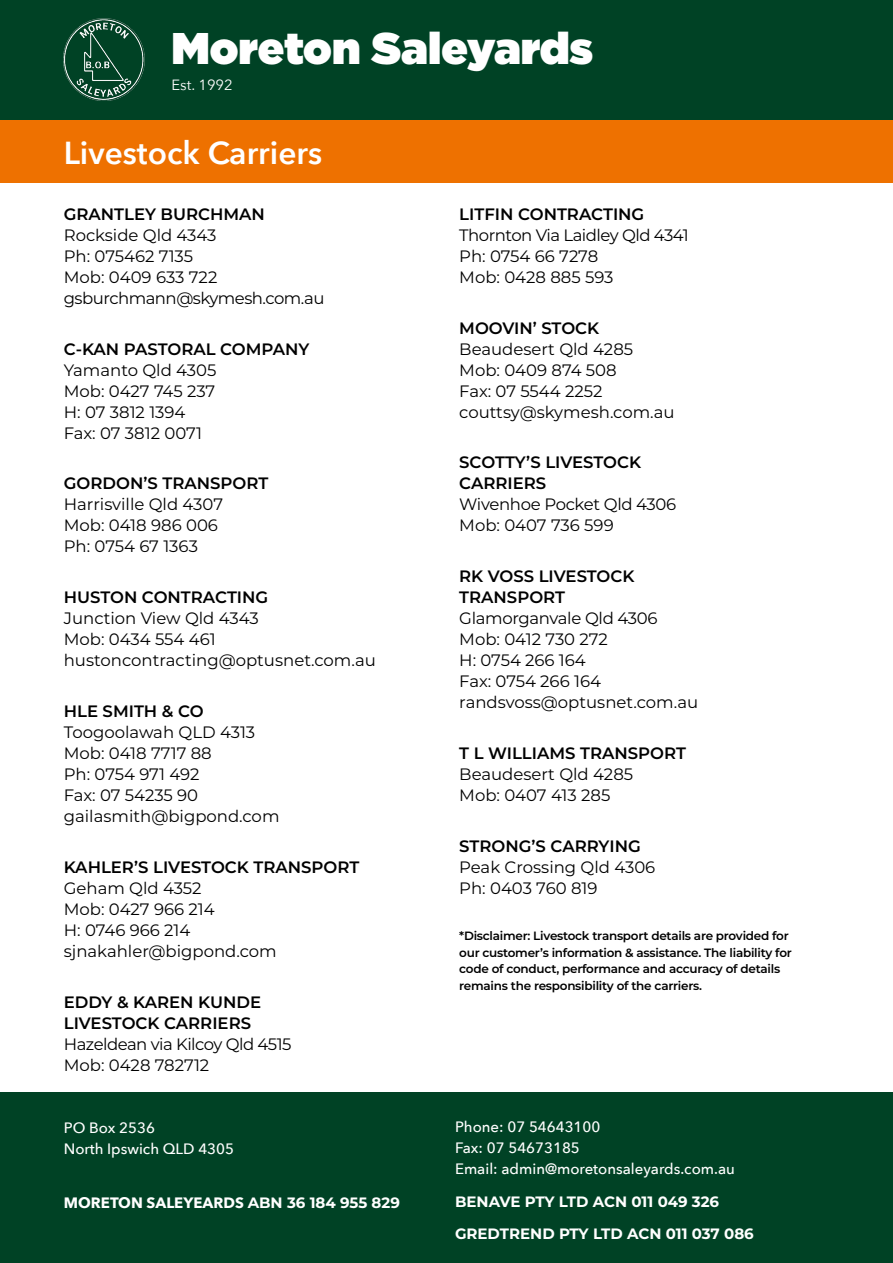
<style>
.page{position:relative;width:893px;height:1263px;background:#fff}
.page>*{position:absolute;margin:0;border:0;box-sizing:border-box;transform-origin:0 0}
.t1{font:900 44.25px "Gotham";color:#fff}
.t2{font:600 31.65px "Avenir Next";color:#fff}
.Livestock_Carrier_Re{font:16.5px/21px "Montserrat";color:#000}
.Livestock_Carrier_Se{font:600 16.5px/21px "Montserrat";color:#000}
.Livestock_Carrier_Re-2{font:16.5px/21px "Montserrat";letter-spacing:-.03em;color:#000}
.Livestock_Carrier_Re-3{font:16.5px/21px "Montserrat";letter-spacing:-.02em;color:#000}
.t3{font:500 15px/21px "Avenir Next";color:#fff}
.t4{font:700 15px "Montserrat";color:#fff}
.t5{font:700 15px "Avenir Next";color:#fff}
.t6{font:14.7px "Avenir Next";color:#fff}
.Livestock_Carrier_Re-4{font:600 12px/16.5px "Montserrat";letter-spacing:-.02em;color:#000}
.s1{font-family:"Montserrat"}
</style>
<div class="page">
<div style="left:0;top:119px;width:893px;height:63px;background:#ee7100"></div>
<div style="left:0;top:0;width:893px;height:119px;background:#004225"></div>
<img style="left:64px;top:19px;width:81px;height:82px">
<div style="left:0;top:1093px;width:893px;height:170px;background:#004225"></div>
<p class="t1" style="left:171px;top:17px;width:423px">Moreton Saleyards</p>
<p class="t6" style="left:171px;top:76px;width:63px">Est. 1992</p>
<p class="t2" style="left:64px;top:125px;width:260px">Livestock Carriers</p>
<p class="Livestock_Carrier_Se" style="left:64px;top:203px;width:203px">GRANTLEY BURCHMAN</p>
<p class="Livestock_Carrier_Re" style="left:64px;top:224px;width:262px">Rockside Qld 4343<br>Ph: 075462 7135<br>Mob: 0409 633 722 gsburchmann@skymesh.com.au</p>
<p class="Livestock_Carrier_Se" style="left:64px;top:338px;width:247px">C-KAN PASTORAL COMPANY</p>
<p class="Livestock_Carrier_Re" style="left:64px;top:359px;width:154px">Yamanto Qld 4305<br>Mob: 0427 745 237<br>H: 07 3812 1394<br>Fax: 07 3812 0071</p>
<p class="Livestock_Carrier_Se" style="left:64px;top:472px;width:206px">GORDON’S TRANSPORT</p>
<p class="Livestock_Carrier_Re" style="left:64px;top:493px;width:161px">Harrisville Qld 4307<br>Mob: 0418 986 006<br>Ph: 0754 67 1363</p>
<p class="Livestock_Carrier_Se" style="left:64px;top:586px;width:206px">HUSTON CONTRACTING</p>
<p class="Livestock_Carrier_Re" style="left:64px;top:607px;width:314px">Junction View Qld 4343<br>Mob: 0434 554 461 hustoncontracting@optusnet.com.au</p>
<p class="Livestock_Carrier_Se" style="left:64px;top:700px;width:141px">HLE SMITH &amp; CO</p>
<p class="Livestock_Carrier_Re" style="left:64px;top:721px;width:217px">Toogoolawah QLD 4313<br>Mob: 0418 7717 88<br>Ph: 0754 971 492<br>Fax: 07 54235 90 gailasmith@bigpond.com</p>
<p class="Livestock_Carrier_Se" style="left:64px;top:856px;width:297px">KAHLER’S LIVESTOCK TRANSPORT</p>
<p class="Livestock_Carrier_Re" style="left:64px;top:877px;width:214px">Geham Qld 4352<br>Mob: 0427 966 214<br>H: 0746 966 214 sjnakahler@bigpond.com</p>
<p class="Livestock_Carrier_Se" style="left:64px;top:990px;width:199px">EDDY &amp; KAREN KUNDE<br>LIVESTOCK CARRIERS</p>
<p class="Livestock_Carrier_Re-2" style="left:64px;top:1033px;width:229px">Hazeldean via Kilcoy Qld 4515<br>Mob: 0428 782712</p>
<p class="Livestock_Carrier_Se" style="left:459px;top:203px;width:187px">LITFIN CONTRACTING</p>
<p class="Livestock_Carrier_Re-2" style="left:459px;top:224px;width:231px">Thornton Via Laidley Qld 4341<br>Ph: 0754 66 7278<br>Mob: 0428 885 593</p>
<p class="Livestock_Carrier_Se" style="left:459px;top:317px;width:142px">MOOVIN’ STOCK</p>
<p class="Livestock_Carrier_Re" style="left:459px;top:338px;width:217px">Beaudesert Qld 4285<br>Mob: 0409 874 508<br>Fax: 07 5544 2252 couttsy@skymesh.com.au</p>
<p class="Livestock_Carrier_Se" style="left:459px;top:451px;width:183px">SCOTTY’S LIVESTOCK<br>CARRIERS</p>
<p class="Livestock_Carrier_Re-3" style="left:459px;top:493px;width:218px">Wivenhoe Pocket Qld 4306<br>Mob: 0407 736 599</p>
<p class="Livestock_Carrier_Se" style="left:459px;top:565px;width:177px">RK VOSS LIVESTOCK<br>TRANSPORT</p>
<p class="Livestock_Carrier_Re" style="left:459px;top:607px;width:240px">Glamorganvale Qld 4306<br>Mob: 0412 730 272<br>H: 0754 266 164<br>Fax: 0754 266 164 randsvoss@optusnet.com.au</p>
<p class="Livestock_Carrier_Se" style="left:459px;top:742px;width:228px">T L WILLIAMS TRANSPORT</p>
<p class="Livestock_Carrier_Re" style="left:459px;top:763px;width:175px">Beaudesert Qld 4285<br>Mob: 0407 413 285</p>
<p class="Livestock_Carrier_Se" style="left:459px;top:835px;width:183px">STRONG’S CARRYING</p>
<p class="Livestock_Carrier_Re" style="left:459px;top:856px;width:198px">Peak Crossing Qld 4306<br>Ph: 0403 760 819</p>
<p class="Livestock_Carrier_Re-4" style="left:459px;top:927px;width:334px">*Disclaimer: Livestock transport details are provided for our customer’s information &amp; assistance. The liability for code of conduct, performance and accuracy of details remains the responsibility of the carriers.</p>
<p class="t3" style="left:64px;top:1117px;width:172px">PO Box 2536<br>North Ipswich QLD 4305</p>
<p class="t3" style="left:455px;top:1115px;width:147px">Phone: 07 54643100</p>
<p class="t3" style="left:455px;top:1136px;width:126px">Fax: 07 54673185</p>
<p class="t3" style="left:455px;top:1157px;width:281px">Email: admin@moretonsaleyards.com.au</p>
<p class="t4" style="left:455px;top:1191px;width:266px">BENAVE PTY LTD ACN 011 049 326</p>
<p class="t4" style="left:455px;top:1223px;width:300px">GREDTREND PTY LTD ACN 011 037 086</p>
<p class="t5" style="left:64px;top:1189px;width:338px">MORETON SALEYEARDS <span class="s1">ABN 36 184 955 829</span></p>
</div>
